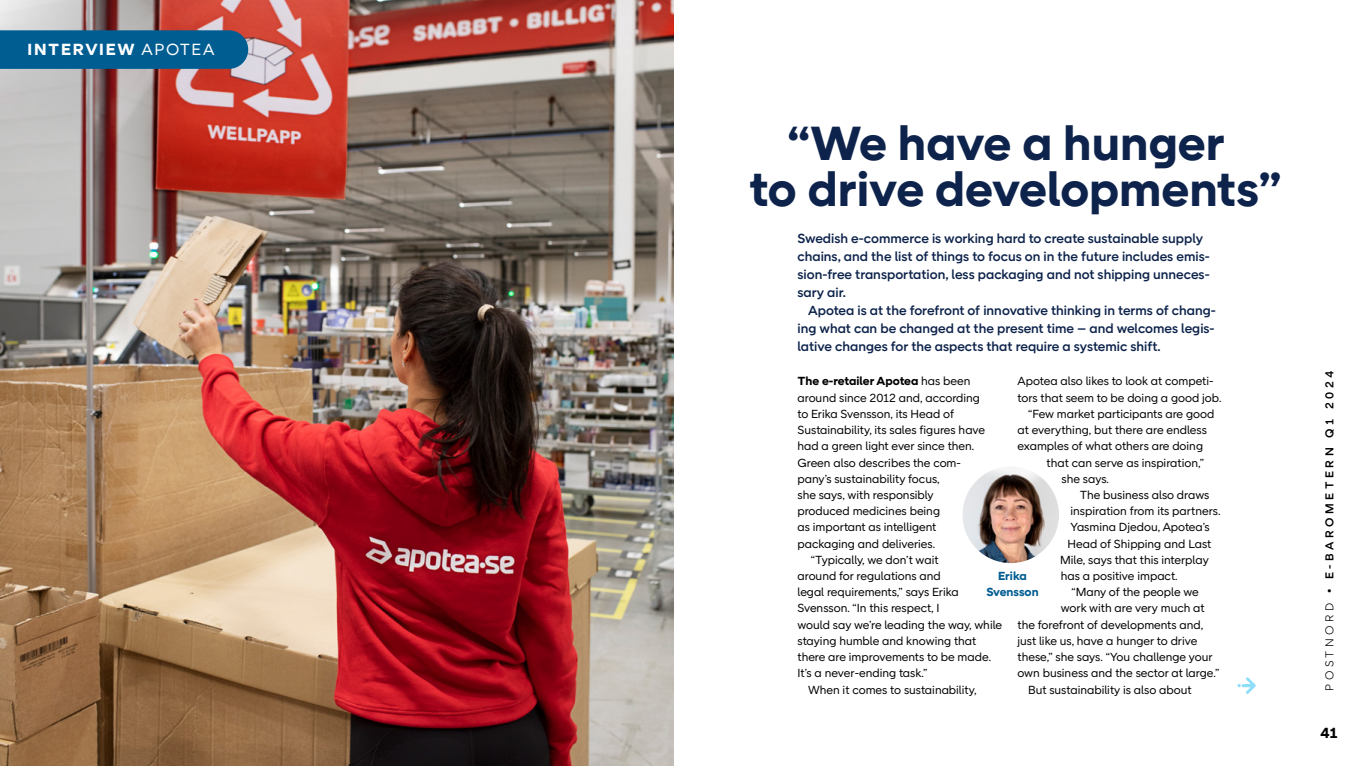
<style>
.page{position:relative;width:1361px;height:766px;background:#fff}
.page>*{position:absolute;margin:0;border:0;box-sizing:border-box;transform-origin:0 0}
.t1{font:700 48.9px/46.5px "Post Nord Sans";color:#0d234b;text-align:center}
.t2{font:700 16.5px "Post Nord Sans";letter-spacing:.1em;color:#fff}
.t3{font:700 15px "Post Nord Sans";color:#000}
.t4{font:500 13.5px/18px "Post Nord Sans";color:#0d234b}
.t5{font:12px "Post Nord Sans";color:#000}
.t6{font:700 12px "Post Nord Sans";color:#000}
.t7{font:700 12px/16.2px "Post Nord Sans";color:#005d92;text-align:center}
.t8{font:500 11.7px "Post Nord Sans";letter-spacing:.3em;color:#000}
.s1{font-weight:400}
.s2{font-weight:300}
</style>
<div class="page">
<img style="left:0;top:0;width:673px;height:765px">
<div style="left:0;top:30px;width:248px;height:39px;background:#005d92"></div>
<svg style="left:1237px;top:677px;width:18px;height:16px"></svg>
<img style="left:962px;top:466px;width:97px;height:97px;border-radius:48px">
<h2 class="t2" style="left:28px;top:40px;width:188px">INTERVIEW <span class="s1">APOTEA</span></h2>
<h1 class="t1" style="left:749px;top:120px;width:534px">“We have a hunger<br>to drive developments”</h1>
<p class="t4" style="left:797px;top:230px;width:414px">Swedish e-commerce is working hard to create sustainable supply chains, and the list of things to focus on in the future includes emis&shy;sion-free transportation, less packaging and not shipping unneces&shy;sary air.</p>
<p class="t4" style="left:797px;top:302px;width:420px;text-align:justify;text-indent:11px">Apotea is at the forefront of innovative thinking in terms of chang&shy;ing what can be changed at the present time – and welcomes legis&shy;lative changes for the aspects that require a systemic shift.</p>
<p class="t6" style="left:797px;top:374px;width:174px">The e-retailer Apotea <span class="s1">has been</span></p>
<p class="t5" style="left:797px;top:390px;width:184px">around since 2012 and, according</p>
<p class="t5" style="left:797px;top:407px;width:158px">to Erika Svensson, its Head of</p>
<p class="t5" style="left:797px;top:423px;width:189px">Sustainability, its sales figures have</p>
<p class="t5" style="left:797px;top:439px;width:178px">had a green light ever since then.</p>
<p class="t5" style="left:797px;top:455px;width:165px">Green also describes the com-</p>
<p class="t5" style="left:797px;top:471px;width:144px">pany’s sustainability focus,</p>
<p class="t5" style="left:797px;top:488px;width:138px">she says, with responsibly</p>
<p class="t5" style="left:797px;top:504px;width:144px">produced medicines being</p>
<p class="t5" style="left:797px;top:520px;width:140px">as important as intelligent</p>
<p class="t5" style="left:797px;top:536px;width:139px">packaging and deliveries.</p>
<p class="t5" style="left:811px;top:552px;width:129px">“Typically, we don’t wait</p>
<p class="t5" style="left:797px;top:569px;width:145px">around for regulations and</p>
<p class="t5" style="left:797px;top:585px;width:163px">legal requirements,” says Erika</p>
<p class="t5" style="left:797px;top:601px;width:144px">Svensson. “In this respect, I</p>
<p class="t5" style="left:797px;top:617px;width:206px">would say we’re leading the way, while</p>
<p class="t5" style="left:797px;top:633px;width:180px">staying humble and knowing that</p>
<p class="t5" style="left:797px;top:650px;width:195px">there are improvements to be made.</p>
<p class="t5" style="left:797px;top:666px;width:131px">It’s a never-ending task.”</p>
<p class="t5" style="left:808px;top:682px;width:170px">When it comes to sustainability,</p>
<p class="t5" style="left:1017px;top:374px;width:197px">Apotea also likes to look at competi-</p>
<p class="t5" style="left:1017px;top:390px;width:205px">tors that seem to be doing a good job.</p>
<p class="t5" style="left:1028px;top:407px;width:188px">“Few market participants are good</p>
<p class="t5" style="left:1017px;top:423px;width:191px">at everything, but there are endless</p>
<p class="t5" style="left:1017px;top:439px;width:187px">examples of what others are doing</p>
<p class="t5" style="left:1046px;top:455px;width:159px">that can serve as inspiration,”</p>
<p class="t5" style="left:1061px;top:471px;width:49px">she says.</p>
<p class="t5" style="left:1079px;top:488px;width:131px">The business also draws</p>
<p class="t5" style="left:1070px;top:504px;width:151px">inspiration from its partners.</p>
<p class="t5" style="left:1070px;top:520px;width:141px">Yasmina Djedou, Apotea’s</p>
<p class="t5" style="left:1067px;top:536px;width:145px">Head of Shipping and Last</p>
<p class="t5" style="left:1060px;top:552px;width:150px">Mile, says that this interplay</p>
<p class="t5" style="left:1061px;top:569px;width:118px">has a positive impact.</p>
<p class="t5" style="left:1071px;top:585px;width:129px">“Many of the people we</p>
<p class="t5" style="left:1061px;top:601px;width:145px">work with are very much at</p>
<p class="t5" style="left:1017px;top:617px;width:187px">the forefront of developments and,</p>
<p class="t5" style="left:1017px;top:633px;width:181px">just like us, have a hunger to drive</p>
<p class="t5" style="left:1017px;top:650px;width:197px">these,” she says. “You challenge your</p>
<p class="t5" style="left:1017px;top:666px;width:203px">own business and the sector at large.”</p>
<p class="t5" style="left:1028px;top:682px;width:165px">But sustainability is also about</p>
<p class="t7" style="left:986px;top:567px;width:54px">Erika<br>Svensson</p>
<p class="t8" style="left:1322px;top:690px;width:321px;rotate:-90deg"><span class="s2">POSTNORD</span> • E-BAROMETERN Q1 2024</p>
<p class="t3" style="left:1320px;top:723px;width:19px">41</p>
</div>
